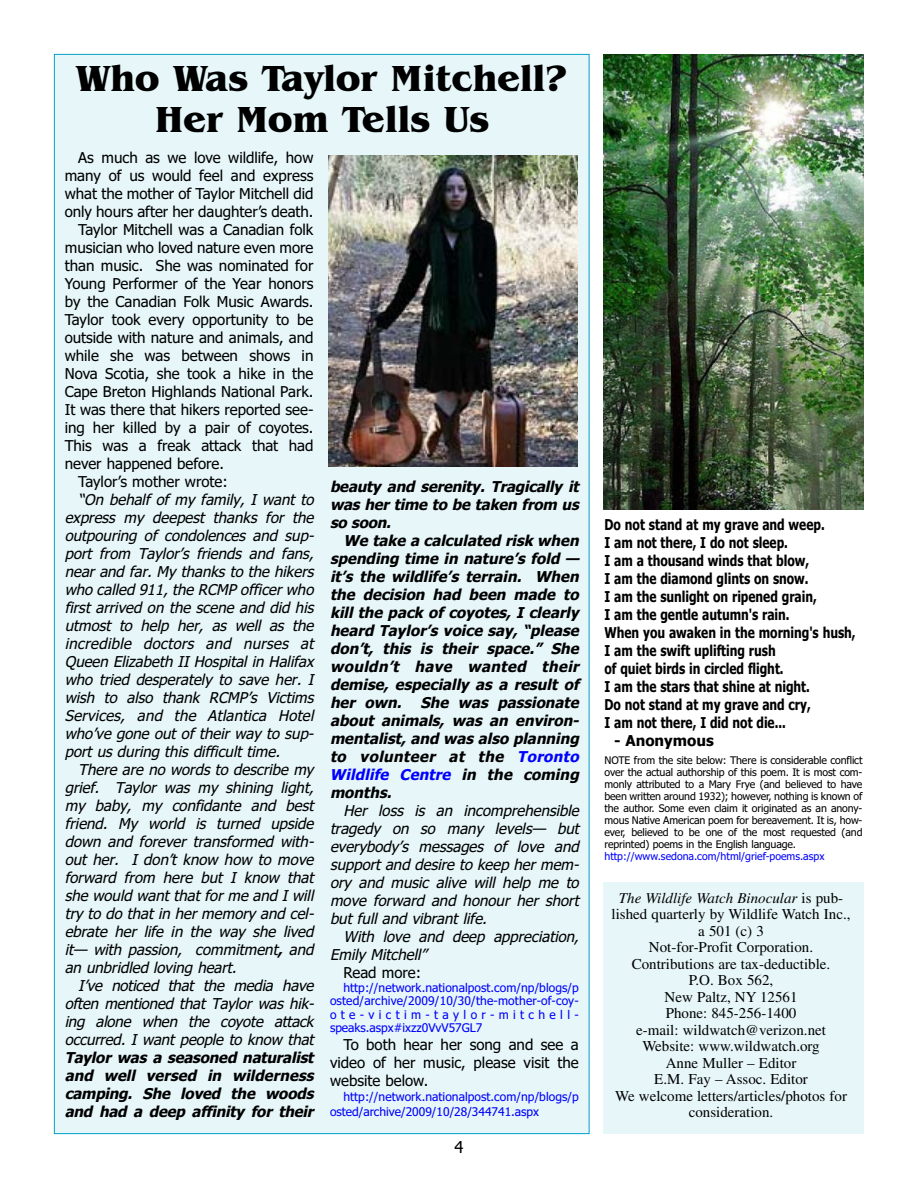
<style>
.page{position:relative;width:918px;height:1188px;background:#fff}
.page>*{position:absolute;margin:0;border:0;box-sizing:border-box;transform-origin:0 0}
.t1{font:37.5px/40.5px "TT4 BCFO00";color:#000;text-align:center}
.t2{font:16.5px "TT4 BDDO00";color:#000}
.t3{font:italic 15px/18px "TT4 BDDO00";color:#000}
.t4{font:15px/18px "TT4 BDDO00";color:#000;text-align:justify}
.t5{font:italic 15px/18px "TT4 BFBO00";color:#000;text-align:justify}
.t6{font:15px/18px "TT4 BFBO00";color:#000;scale:.8 1}
.t7{font:15px/16.5px "Times";color:#000;text-align:center}
.t8{font:15px "TT4 BFBO00";color:#000}
.t9{font:12px/13.5px "TT4 BDDO00";letter-spacing:.005em;color:#00f;text-align:justify}
.t10{font:10.5px/12px "TT4 BDDO00";letter-spacing:-.01em;color:#000;text-align:justify}
.t11{font:10.5px "TT4 BDDO00";color:#00f}
.s1{font-family:"TT4 BFBO00"}
.s2{color:#00f}
.s3{font-style:italic}
</style>
<div class="page">
<div style="left:603px;top:883px;width:261px;height:251px;background:#e6f6f9"></div>
<div style="left:54px;top:54px;width:535px;height:1080px;background:#e6f6f9"></div>
<img style="left:328px;top:155px;width:250px;height:311px">
<img style="left:603px;top:54px;width:261px;height:455px">
<h1 class="t1" style="left:76px;top:62px;width:494px">Who Was Taylor Mitchell?<br>Her Mom Tells Us</h1>
<p class="t4" style="left:78px;top:150px;width:237px">As much as we love wildlife, how</p>
<p class="t4" style="left:65px;top:168px;width:250px">many of us would feel and express</p>
<p class="t4" style="left:65px;top:186px;width:250px">what the mother of Taylor Mitchell did</p>
<p class="t4" style="left:65px;top:204px;width:250px">only hours after her daughter’s death.</p>
<p class="t4" style="left:78px;top:222px;width:237px">Taylor Mitchell was a Canadian folk</p>
<p class="t4" style="left:65px;top:240px;width:250px">musician who loved nature even more</p>
<p class="t4" style="left:65px;top:258px;width:250px">than music. She was nominated for</p>
<p class="t4" style="left:65px;top:276px;width:250px">Young Performer of the Year honors</p>
<p class="t4" style="left:65px;top:294px;width:250px">by the Canadian Folk Music Awards.</p>
<p class="t4" style="left:65px;top:312px;width:250px">Taylor took every opportunity to be</p>
<p class="t4" style="left:65px;top:330px;width:250px">outside with nature and animals, and</p>
<p class="t4" style="left:65px;top:348px;width:250px">while she was between shows in</p>
<p class="t4" style="left:65px;top:366px;width:250px">Nova Scotia, she took a hike in the</p>
<p class="t4" style="left:65px;top:384px;width:250px">Cape Breton Highlands National Park.</p>
<p class="t4" style="left:65px;top:402px;width:250px">It was there that hikers reported see-</p>
<p class="t4" style="left:65px;top:420px;width:250px">ing her killed by a pair of coyotes.</p>
<p class="t4" style="left:65px;top:438px;width:250px">This was a freak attack that had</p>
<p class="t4" style="left:65px;top:456px;width:161px">never happened before.</p>
<p class="t4" style="left:78px;top:474px;width:151px">Taylor’s mother wrote:</p>
<p class="t3" style="left:65px;top:492px;width:253px;text-align:justify;text-indent:13px">“On behalf of my family, I want to express my deepest thanks for the outpouring of condolences and sup&shy;port from Taylor’s friends and fans, near and far. My thanks to the hikers who called 911, the RCMP officer who first arrived on the scene and did his utmost to help her, as well as the incredible doctors and nurses at Queen Elizabeth II Hospital in Halifax who tried desperately to save her. I wish to also thank RCMP’s Victims Services, and the Atlantica Hotel who’ve gone out of their way to sup&shy;port us during this difficult time.</p>
<p class="t3" style="left:65px;top:762px;width:253px;text-indent:13px">There are no words to describe my grief. Taylor was my shining light, my baby, my confidante and best friend. My world is turned upside down and forever transformed with&shy;out her. I don’t know how to move forward from here but I know that she would want that for me and I will try to do that in her memory and cel&shy;ebrate her life in the way she lived it— with passion, commitment<span class="s1">,</span> and an unbridled loving heart.</p>
<p class="t3" style="left:65px;top:978px;width:253px;text-indent:13px">I’ve noticed that the media have often mentioned that Taylor was hik&shy;ing alone when the coyote attack occurred. I want people to know that</p>
<p class="t5" style="left:65px;top:1050px;width:253px">Taylor was a seasoned naturalist and well versed in wilderness camping. She loved the woods and had a deep affinity for their</p>
<p class="t5" style="left:330px;top:479px;width:253px">beauty and serenity. Tragically it was her time to be taken from us so soon.</p>
<p class="t5" style="left:330px;top:533px;width:253px;text-align:left;text-indent:14px">We take a calculated risk when spending time in nature’s fold — it’s the wildlife’s terrain. When the decision had been made to kill the pack of coyotes, I clearly heard Taylor’s voice say, “please don’t, this is their space.” She wouldn’t have wanted their demise, especially as a result of her own. She was passionate about animals, was an environ&shy;mentalist, and was also planning to volunteer at the <span class="s2">Toronto<br>Wildlife Centre</span> in the coming months.</p>
<p class="t3" style="left:330px;top:803px;width:253px;text-align:justify;text-indent:13px">Her loss is an incomprehensible tragedy on so many levels— but everybody ’s messages of love and support and desire to keep her mem&shy;ory and music alive will help me to move forward and honour her short but full and vibrant life.</p>
<p class="t3" style="left:330px;top:929px;width:253px;text-indent:13px">With love and deep appreciation,<br>Emily Mitchell”</p>
<p class="t4" style="left:344px;top:965px;width:79px">Read more:</p>
<p class="t9" style="left:330px;top:982px;width:250px;text-indent:14px">http://network.nationalpost.com/np/blogs/p osted/archive/2009/10/30/the-mother-of-coy&shy;ote-victim-taylor-mitchell&shy;speaks.aspx#ixzz0VvV57GL7</p>
<p class="t4" style="left:330px;top:1037px;width:250px;text-indent:14px">To both hear her song and see a video of her music, please visit the website below.</p>
<p class="t9" style="left:330px;top:1090px;width:250px;line-height:15px;text-indent:14px">http://network.nationalpost.com/np/blogs/p osted/archive/2009/10/28/344741.aspx</p>
<p class="t2" style="left:454px;top:1140px;width:11px">4</p>
<p class="t6" style="left:604px;top:517px;width:315px">Do not stand at my grave and weep.<br>I am not there, I do not sleep.<br>I am a thousand winds that blow,<br>I am the diamond glints on snow.<br>I am the sunlight on ripened grain,<br>I am the gentle autumn's rain.<br>When you awaken in the morning's hush,<br>I am the swift uplifting rush<br>of quiet birds in circled flight.<br>I am the stars that shine at night.<br>Do not stand at my grave and cry,<br>I am not there, I did not die...</p>
<p class="t8" style="left:614px;top:735px;width:101px">- Anonymous</p>
<p class="t10" style="left:604px;top:755px;width:260px">NOTE from the site below: There is considerable conflict over the actual authorship of this poem. It is most com&shy;monly attributed to a Mary Frye (and believed to have been written around 1932); however, nothing is known of the author. Some even claim it originated as an anony&shy;mous Native American poem for bereavement. It is, how&shy;ever, believed to be one of the most requested (and reprinted) poems in the English language.</p>
<p class="t11" style="left:604px;top:852px;width:222px">http://www.sedona.com/html/grief-poems.aspx</p>
<p class="t7" style="left:612px;top:891px;width:241px"><span class="s3">The Wildlife Watch Binocular</span> is pub&shy;lished quarterly by Wildlife Watch Inc., a 501 (c) 3<br>Not-for-Profit Corporation.<br>Contributions are tax-deductible.<br>P.O. Box 562,<br>New Paltz, NY 12561<br>Phone: 845-256-1400<br>e-mail: wildwatch@verizon.net<br>Website: www.wildwatch.org<br>Anne Muller – Editor<br>E.M. Fay – Assoc. Editor<br>We welcome letters/articles/photos for consideration.</p>
</div>
